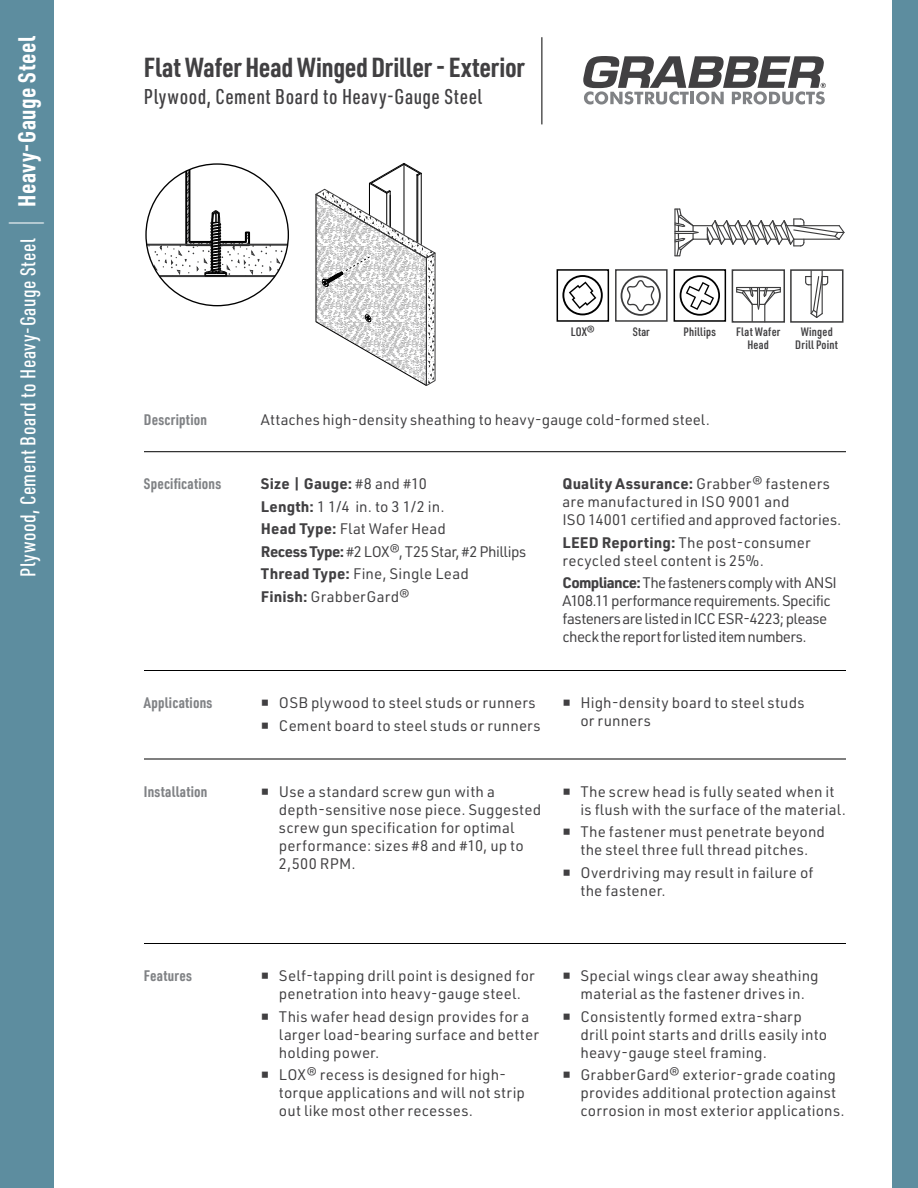
<style>
.page{position:relative;width:918px;height:1188px;background:#fff}
.page>*{position:absolute;margin:0;border:0;box-sizing:border-box;transform-origin:0 0}
.t1{font:700 39.6px "URWDIN Cond";color:#fff;scale:.24 1}
.t2{font:700 27px "URWDIN Cond";letter-spacing:-.01em;color:#414042}
.t3{font:700 24px "URWDIN Cond";letter-spacing:.025em;color:#fff}
.t4{font:500 21px "URWDIN Cond";letter-spacing:.025em;color:#414042}
.t5{font:500 21px "URWDIN Cond";letter-spacing:.025em;color:#fff}
.t6{font:15px/18px "URWDIN";letter-spacing:.01em;color:#414042}
.t7{font:15px/18px "URWDIN";letter-spacing:-.035em;color:#414042}
.t8{font:700 15px "URWDIN Cond";letter-spacing:.015em;color:#808285}
.t9{font:600 12px/13.5px "URWDIN Cond";letter-spacing:.02em;color:#414042;text-align:center}
.t10{font:500 condensed 10.65px/10.6px "DINOT";letter-spacing:.01em;color:#3c3c3d;text-align:center}
.t11{font:500 condensed 10.5px "DINOT";letter-spacing:.01em;color:#000}
.t12{font:500 condensed 10.5px "DINOT";color:#3c3c3d}
.t13{font:500 condensed 6.15px "DINOT";color:#000}
.s1{font-weight:700}
.s2{font-family:"Minion Pro";font-size:21px}
</style>
<div class="page">
<hr style="left:144px;top:451px;width:117px;height:1px;background:#000">
<hr style="left:261px;top:451px;width:585px;height:1px;background:#000">
<hr style="left:144px;top:670px;width:117px;height:1px;background:#000">
<hr style="left:261px;top:670px;width:585px;height:1px;background:#000">
<hr style="left:144px;top:759px;width:117px;height:1px;background:#000">
<hr style="left:261px;top:759px;width:585px;height:1px;background:#000">
<hr style="left:144px;top:943px;width:117px;height:1px;background:#000">
<hr style="left:261px;top:943px;width:585px;height:1px;background:#000">
<div style="left:615px;top:269px;width:53px;height:53px;border:2px solid #3c3c3d"></div>
<svg style="left:621px;top:276px;width:40px;height:40px"></svg>
<div style="left:557px;top:269px;width:52px;height:53px;border:2px solid #000"></div>
<svg style="left:562px;top:275px;width:41px;height:40px"></svg>
<div style="left:732px;top:269px;width:53px;height:53px;border:2px solid #3c3c3d"></div>
<svg style="left:735px;top:286px;width:47px;height:36px"></svg>
<div style="left:790px;top:269px;width:54px;height:53px;border:2px solid #3c3c3d"></div>
<hr style="left:822px;top:271px;width:1px;height:43px;background:#3c3c3d">
<hr style="left:811px;top:271px;width:1px;height:43px;background:#3c3c3d">
<svg style="left:805px;top:275px;width:24px;height:43px"></svg>
<svg style="left:680px;top:275px;width:40px;height:41px"></svg>
<div style="left:674px;top:269px;width:52px;height:53px;border:2px solid #000"></div>
<svg style="left:146px;top:164px;width:142px;height:113px"></svg>
<svg style="left:315px;top:163px;width:121px;height:223px"></svg>
<svg style="left:674px;top:208px;width:171px;height:49px"></svg>
<svg style="left:583px;top:56px;width:243px;height:49px"></svg>
<hr style="left:542px;top:37px;width:1px;height:87px;background:#000">
<div style="left:892px;top:0;width:26px;height:1188px;background:#5d8d9f"></div>
<div style="left:0;top:0;width:54px;height:1188px;background:#5d8d9f"></div>
<h3 class="t3" style="left:11px;top:207px;width:173px;rotate:-90deg">Heavy-Gauge Steel</h3>
<h1 class="t1" style="left:-1px;top:225px;width:18px;rotate:-90deg">|</h1>
<h3 class="t5" style="left:14px;top:577px;width:340px;rotate:-90deg">Plywood, Cement Board to Heavy-Gauge Steel</h3>
<h2 class="t2" style="left:144px;top:49px;width:382px">Flat Wafer Head Winged Driller - Exterior</h2>
<h3 class="t4" style="left:144px;top:83px;width:340px">Plywood, Cement Board to Heavy-Gauge Steel</h3>
<p class="t9" style="left:571px;top:324px;width:25px">LOX®</p>
<p class="t9" style="left:633px;top:324px;width:19px">Star</p>
<p class="t11" style="left:686px;top:325px;width:28px">Phillips</p>
<p class="t9" style="left:736px;top:324px;width:46px">Flat Wafer<br>Head</p>
<p class="t9" style="left:795px;top:324px;width:44px">Winged<br>Drill Point</p>
<p class="t9" style="left:683px;top:324px;width:34px">Phillips</p>
<p class="t13" style="left:586px;top:326px;width:7px">®</p>
<p class="t10" style="left:741px;top:328px;width:38px">Flat Wafer<br>Head</p>
<p class="t10" style="left:795px;top:328px;width:45px">Winged Drill<br>Point</p>
<p class="t11" style="left:573px;top:325px;width:14px">LOX</p>
<p class="t12" style="left:634px;top:325px;width:16px">Star</p>
<p class="t8" style="left:144px;top:409px;width:65px">Description</p>
<p class="t6" style="left:261px;top:410px;width:450px">Attaches high-density sheathing to heavy-gauge cold-formed steel.</p>
<p class="t8" style="left:144px;top:474px;width:79px">Specifications</p>
<p class="t6" style="left:261px;top:472px;width:267px;line-height:22.5px"><span class="s1">Size | Gauge:</span> #8 and #10<br><span class="s1">Length:</span> 1 1/4 in. to 3 1/2 in.<br><span class="s1">Head Type:</span> Flat Wafer Head<br><span class="s1">Recess Type:</span> #2 LOX®, T25 Star, #2 Phillips<br><span class="s1">Thread Type:</span> Fine, Single Lead<br><span class="s1">Finish:</span> GrabberGard®</p>
<p class="t6" style="left:562px;top:475px;width:280px"><span class="s1">Quality Assurance:</span> Grabber® fasteners are manufactured in ISO 9001 and<br>ISO 14001 certified and approved factories.</p>
<p class="t6" style="left:562px;top:533px;width:250px"><span class="s1">LEED Reporting:</span> The post-consumer recycled steel content is 25%.</p>
<p class="t7" style="left:562px;top:574px;width:276px"><span class="s1">Compliance:</span> The fasteners comply with ANSI A108.11 performance requirements. Specific fasteners are listed in ICC ESR-4223; please check the report for listed item numbers.</p>
<p class="t8" style="left:144px;top:693px;width:70px">Applications</p>
<p class="t6" style="left:261px;top:693px;width:276px"><span class="s2">■</span> OSB plywood to steel studs or runners</p>
<p class="t6" style="left:261px;top:716px;width:281px"><span class="s2">■</span> Cement board to steel studs or runners</p>
<p class="t6" style="left:580px;top:693px;width:226px;text-indent:-18px"><span class="s2">■</span> High-density board to steel studs or runners</p>
<p class="t8" style="left:144px;top:781px;width:65px">Installation</p>
<p class="t6" style="left:279px;top:782px;width:264px;text-indent:-18px"><span class="s2">■</span> Use a standard screw gun with a depth-sensitive nose piece. Suggested screw gun specification for optimal performance: sizes #8 and #10, up to<br>2,500 RPM.</p>
<p class="t6" style="left:580px;top:782px;width:267px;text-indent:-18px"><span class="s2">■</span> The screw head is fully seated when it is flush with the surface of the material.</p>
<p class="t6" style="left:562px;top:822px;width:264px;text-align:center"><span class="s2">■</span> The fastener must penetrate beyond the steel three full thread pitches.</p>
<p class="t6" style="left:580px;top:863px;width:235px;text-indent:-18px"><span class="s2">■</span> Overdriving may result in failure of the fastener.</p>
<p class="t8" style="left:144px;top:966px;width:49px">Features</p>
<p class="t6" style="left:261px;top:966px;width:275px;text-align:center"><span class="s2">■</span> Self-tapping drill point is designed for penetration into heavy-gauge steel.</p>
<p class="t6" style="left:279px;top:1007px;width:261px;text-indent:-18px"><span class="s2">■</span> This wafer head design provides for a larger load-bearing surface and better holding power.</p>
<p class="t6" style="left:279px;top:1065px;width:248px;text-indent:-18px"><span class="s2">■</span> LOX® recess is designed for high&shy;torque applications and will not strip out like most other recesses.</p>
<p class="t6" style="left:562px;top:966px;width:258px;text-align:center"><span class="s2">■</span> Special wings clear away sheathing material as the fastener drives in.</p>
<p class="t6" style="left:580px;top:1007px;width:248px;text-indent:-18px"><span class="s2">■</span> Consistently formed extra-sharp drill point starts and drills easily into heavy-gauge steel framing.</p>
<p class="t6" style="left:580px;top:1065px;width:266px;text-indent:-18px"><span class="s2">■</span> GrabberGard® exterior-grade coating provides additional protection against corrosion in most exterior applications.</p>
</div>
